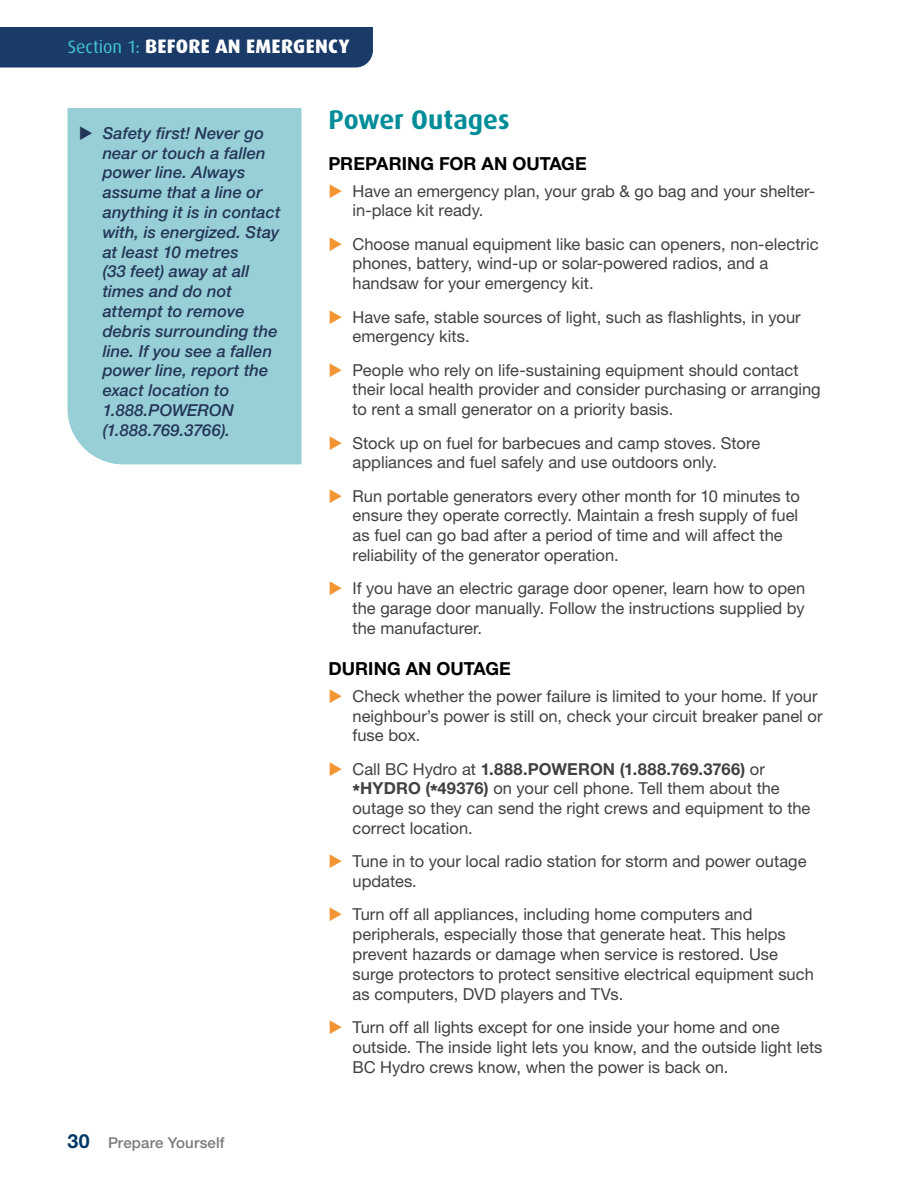
<style>
.page{position:relative;width:918px;height:1188px;background:#fff}
.page>*{position:absolute;margin:0;border:0;box-sizing:border-box;transform-origin:0 0}
.t1{font:700 27px "Dax OT";letter-spacing:-.005em;color:#008d99}
.t2{font:800 19.5px "Dax OT";letter-spacing:.015em;color:#fff}
.t3{font:700 18px "Helvetica Neue LT Std";color:#000}
.t4{font:16.5px/19.8px "Helvetica Neue LT Std";color:#414042}
.t5{font:italic 500 16.5px/19.8px "Helvetica Neue LT Std";letter-spacing:.005em;color:#243658}
.t6{font:500 15px "Helvetica Neue LT Std";letter-spacing:.01em;color:#7c7a7d}
.s1{font-weight:400;font-size:18px;color:#44c3d4}
.s2{font-weight:700;font-size:19.5px;color:#003768}
.s3{font-weight:700}
.s4{font-weight:900}
</style>
<div class="page">
<div style="left:0;top:27px;width:373px;height:41px;background:#1a3a67"></div>
<div style="left:68px;top:108px;width:234px;height:356px;background:#98cfd6"></div>
<svg style="left:80px;top:126px;width:12px;height:14px"></svg>
<p class="t2" style="left:68px;top:28px;width:283px"><span class="s1">Section 1:</span> BEFORE AN EMERGENCY</p>
<p class="t5" style="left:103px;top:123px;width:179px">Safety first! Never go near or touch a fallen power line. Always assume that a line or anything it is in contact with, is energized. Stay at least 10 metres<br>(33 feet) away at all times and do not attempt to remove debris surrounding the line. If you see a fallen power line, report the exact location to<br>1.888.POWERON (1.888.769.3766).</p>
<p class="t6" style="left:68px;top:1133px;width:159px"><span class="s2">30</span> Prepare Yourself</p>
<h1 class="t1" style="left:328px;top:94px;width:183px">Power Outages</h1>
<p class="t3" style="left:328px;top:152px;width:260px">PREPARING FOR AN OUTAGE</p>
<p class="t4" style="left:353px;top:181px;width:464px">Have an emergency plan, your grab &amp; go bag and your shelter&shy;in-place kit ready.</p>
<p class="t4" style="left:353px;top:234px;width:468px">Choose manual equipment like basic can openers, non-electric phones, battery, wind-up or solar-powered radios, and a handsaw for your emergency kit.</p>
<p class="t4" style="left:353px;top:307px;width:450px">Have safe, stable sources of light, such as flashlights, in your emergency kits.</p>
<p class="t4" style="left:353px;top:360px;width:470px">People who rely on life-sustaining equipment should contact their local health provider and consider purchasing or arranging to rent a small generator on a priority basis.</p>
<p class="t4" style="left:353px;top:433px;width:409px">Stock up on fuel for barbecues and camp stoves. Store appliances and fuel safely and use outdoors only.</p>
<p class="t4" style="left:353px;top:486px;width:449px">Run portable generators every other month for 10 minutes to ensure they operate correctly. Maintain a fresh supply of fuel as fuel can go bad after a period of time and will affect the reliability of the generator operation.</p>
<p class="t4" style="left:353px;top:578px;width:454px;text-align:justify">If you have an electric garage door opener, learn how to open the garage door manually. Follow the instructions supplied by the manufacturer.</p>
<p class="t3" style="left:328px;top:658px;width:184px">DURING AN OUTAGE</p>
<p class="t4" style="left:353px;top:686px;width:472px">Check whether the power failure is limited to your home. If your neighbour’s power is still on, check your circuit breaker panel or fuse box.</p>
<p class="t4" style="left:353px;top:759px;width:459px">Call BC Hydro at <span class="s3">1.888.POWERON (1.888.769.3766)</span> or <span class="s4">*</span><span class="s3">HYDRO (</span><span class="s4">*</span><span class="s3">49376)</span> on your cell phone. Tell them about the outage so they can send the right crews and equipment to the correct location.</p>
<p class="t4" style="left:353px;top:851px;width:456px">Tune in to your local radio station for storm and power outage updates.</p>
<p class="t4" style="left:353px;top:904px;width:463px">Turn off all appliances, including home computers and peripherals, especially those that generate heat. This helps prevent hazards or damage when service is restored. Use surge protectors to protect sensitive electrical equipment such as computers, DVD players and TVs.</p>
<p class="t4" style="left:353px;top:1017px;width:471px">Turn off all lights except for one inside your home and one outside. The inside light lets you know, and the outside light lets<br>BC Hydro crews know, when the power is back on.</p>
</div>
